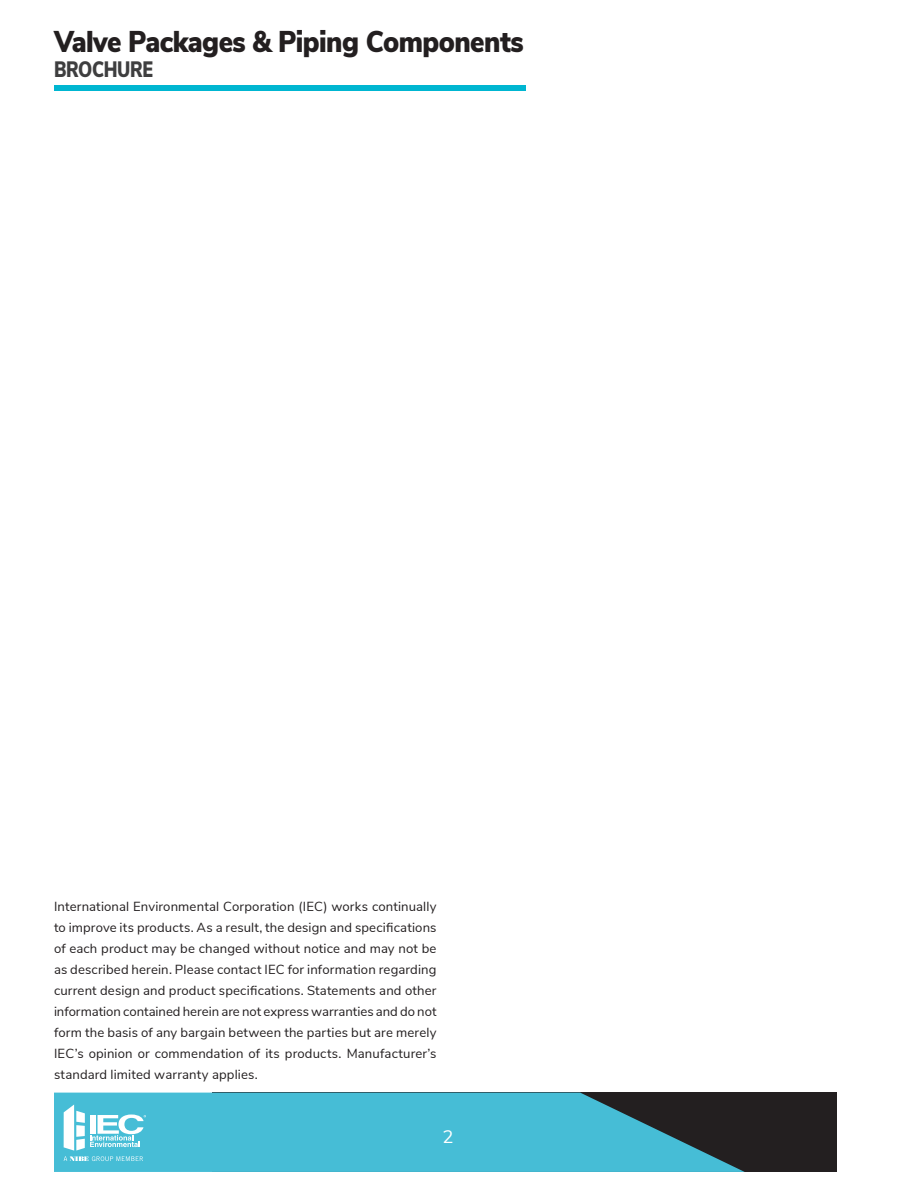
<style>
.page{position:relative;width:918px;height:1188px;background:#fff}
.page>*{position:absolute;margin:0;border:0;box-sizing:border-box;transform-origin:0 0}
.t1{font:900 30px "Nunito Sans";letter-spacing:-.02em;color:#231f20;scale:.9 1}
.t2{font:900 22.35px "Nunito Sans";letter-spacing:-.02em;color:#3e3e3f;scale:.8 1}
.t3{font:18px "Nunito Sans";color:#fff}
.t4{font:13.2px/21px "Nunito Sans";letter-spacing:.01em;color:#231f20;text-align:justify}
</style>
<div class="page">
<div style="left:212px;top:1093px;width:625px;height:79px;background:#231f20"></div>
<svg style="left:54px;top:1093px;width:691px;height:79px;background:#41a8be"></svg>
<div style="left:54px;top:85px;width:471px;height:6px;background:#00b6d1"></div>
<svg style="left:64px;top:1105px;width:82px;height:56px"></svg>
<h1 class="t1" style="left:54px;top:19px;width:523px">Valve Packages &amp; Piping Components</h1>
<h2 class="t2" style="left:54px;top:53px;width:125px">BROCHURE</h2>
<p class="t4" style="left:54px;top:896px;width:384px">International Environmental Corporation (IEC) works continually to improve its products. As a result, the design and specifications of each product may be changed without notice and may not be as described herein. Please contact IEC for information regarding current design and product specifications. Statements and other information contained herein are not express warranties and do not form the basis of any bargain between the parties but are merely IEC’s opinion or commendation of its products. Manufacturer’s standard limited warranty applies.</p>
<h3 class="t3" style="left:442px;top:1124px;width:13px">2</h3>
</div>
